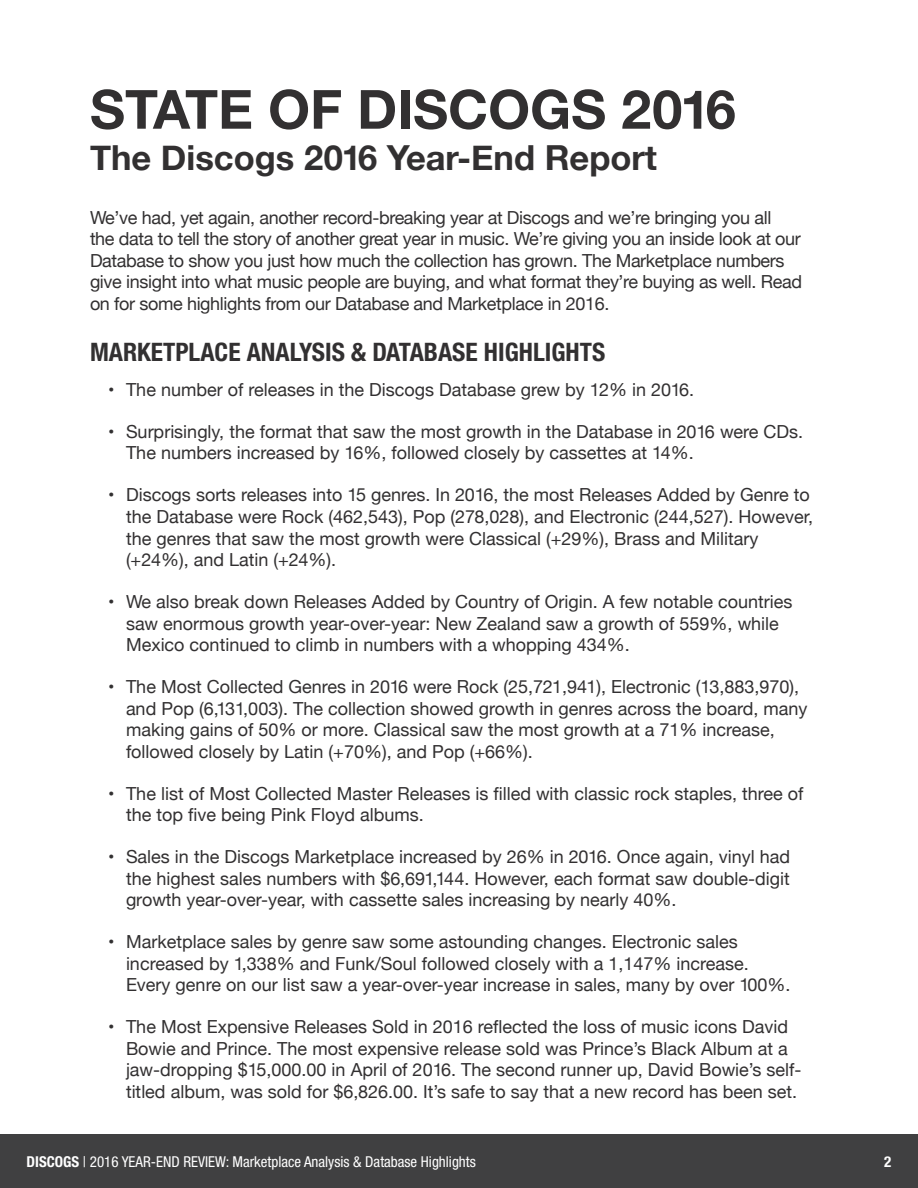
<style>
.page{position:relative;width:918px;height:1188px;background:#fff}
.page>*{position:absolute;margin:0;border:0;box-sizing:border-box;transform-origin:0 0}
.t1{font:700 54px "Helvetica Neue";color:#323031}
.t2{font:700 34.5px "Helvetica Neue";color:#323031}
.t3{font:700 condensed 25.5px "Helvetica Neue";color:#323031}
.t4{font:18px/21.6px "Helvetica Neue";color:#323031}
.t5{font:18px/21.6px "Helvetica Neue";letter-spacing:-.02em;color:#323031}
.t6{font:condensed 15px "Helvetica Neue";color:#fff}
.t7{font:700 condensed 15px "Helvetica Neue";color:#fff}
.s1{font-weight:700}
</style>
<div class="page">
<div style="left:0;top:1134px;width:918px;height:54px;background:#404041"></div>
<h1 class="t1" style="left:90px;top:76px;width:647px">STATE OF DISCOGS 2016</h1>
<h2 class="t2" style="left:90px;top:136px;width:569px">The Discogs 2016 Year-End Report</h2>
<p class="t5" style="left:90px;top:206px;width:714px">We’ve had, yet again, another record-breaking year at Discogs and we’re bringing you all<br>the data to tell the story of another great year in music. We’re giving you an inside look at our Database to show you just how much the collection has grown. The Marketplace numbers give insight into what music people are buying, and what format they’re buying as well. Read on for some highlights from our Database and Marketplace in 2016.</p>
<h3 class="t3" style="left:90px;top:343px;width:517px">MARKETPLACE ANALYSIS &amp; DATABASE HIGHLIGHTS</h3>
<p class="t4" style="left:108px;top:379px;width:588px">• The number of releases in the Discogs Database grew by 12% in 2016.</p>
<p class="t4" style="left:126px;top:420px;width:679px;text-indent:-18px">• Surprisingly, the format that saw the most growth in the Database in 2016 were CDs.<br>The numbers increased by 16%, followed closely by cassettes at 14%.</p>
<p class="t4" style="left:126px;top:484px;width:689px;text-indent:-18px">• Discogs sorts releases into 15 genres. In 2016, the most Releases Added by Genre to the Database were Rock (462,543), Pop (278,028), and Electronic (244,527). However, the genres that saw the most growth were Classical (+29%), Brass and Military (+24%), and Latin (+24%).</p>
<p class="t4" style="left:126px;top:590px;width:668px;text-indent:-18px">• We also break down Releases Added by Country of Origin. A few notable countries saw enormous growth year-over-year: New Zealand saw a growth of 559%, while<br>Mexico continued to climb in numbers with a whopping 434%.</p>
<p class="t4" style="left:126px;top:676px;width:683px;text-indent:-18px">• The Most Collected Genres in 2016 were Rock (25,721,941), Electronic (13,883,970), and Pop (6,131,003). The collection showed growth in genres across the board, many making gains of 50% or more. Classical saw the most growth at a 71% increase, followed closely by Latin (+70%), and Pop (+66%).</p>
<p class="t4" style="left:126px;top:782px;width:679px;text-indent:-18px">• The list of Most Collected Master Releases is filled with classic rock staples, three of the top five being Pink Floyd albums.</p>
<p class="t4" style="left:126px;top:846px;width:666px;text-align:justify;text-indent:-18px">• Sales in the Discogs Marketplace increased by 26% in 2016. Once again, vinyl had the highest sales numbers with $6,691,144. However, each format saw double-digit growth year-over-year, with cassette sales increasing by nearly 40%.</p>
<p class="t4" style="left:126px;top:931px;width:666px;text-indent:-18px">• Marketplace sales by genre saw some astounding changes. Electronic sales increased by 1,338% and Funk/Soul followed closely with a 1,147% increase.<br>Every genre on our list saw a year-over-year increase in sales, many by over 100%.</p>
<p class="t4" style="left:126px;top:1016px;width:677px;text-indent:-18px">• The Most Expensive Releases Sold in 2016 reflected the loss of music icons David Bowie and Prince. The most expensive release sold was Prince’s Black Album at a jaw-dropping $15,000.00 in April of 2016. The second runner up, David Bowie’s self&shy;titled album, was sold for $6,826.00. It’s safe to say that a new record has been set.</p>
<p class="t6" style="left:27px;top:1156px;width:451px"><span class="s1">DISCOGS</span> | 2016 YEAR-END REVIEW: Marketplace Analysis &amp; Database Highlights</p>
<p class="t7" style="left:884px;top:1156px;width:9px">2</p>
</div>
